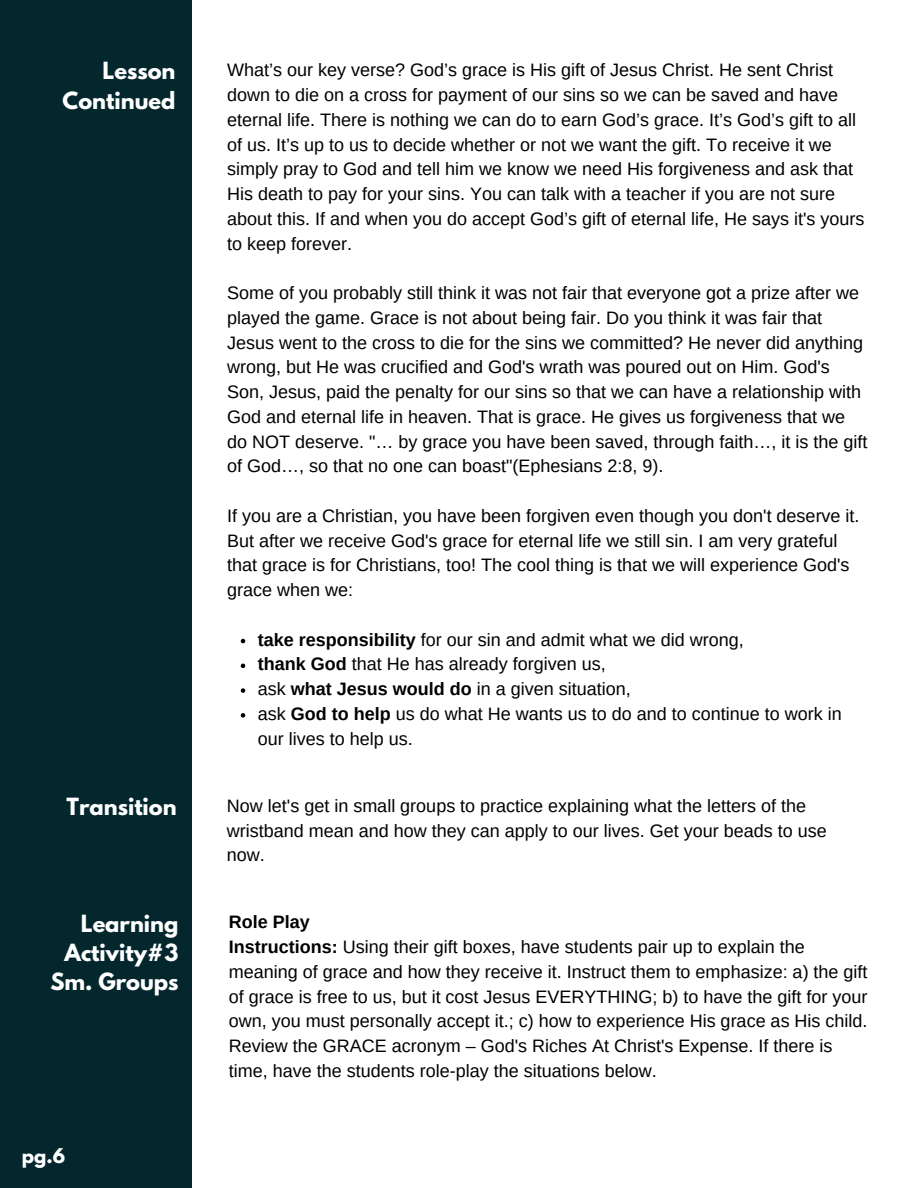
<style>
.page{position:relative;width:918px;height:1188px;background:#fff}
.page>*{position:absolute;margin:0;border:0;box-sizing:border-box;transform-origin:0 0}
.t1{font:700 21px/29.2px "League Spartan";color:#fff;text-align:right}
.t2{font:18px/24.8px "Arimo";color:#000}
.t3{font:700 18px "Arimo";color:#000}
.t4{font:700 18px "League Spartan";color:#fff}
.s1{font-weight:700}
</style>
<div class="page">
<div style="left:0;top:0;width:191px;height:1188px;background:#03272d"></div>
<svg style="left:241px;top:639px;width:4px;height:4px"></svg>
<svg style="left:241px;top:664px;width:4px;height:4px"></svg>
<svg style="left:241px;top:688px;width:4px;height:5px"></svg>
<svg style="left:241px;top:713px;width:4px;height:5px"></svg>
<p class="t1" style="left:63px;top:59px;width:114px">Lesson<br>Continued</p>
<h1 class="t2" style="left:227px;top:58px;width:639px">What’s our key verse? God’s grace is His gift of Jesus Christ. He sent Christ down to die on a cross for payment of our sins so we can be saved and have eternal life. There is nothing we can do to earn God’s grace. It’s God’s gift to all of us. It’s up to us to decide whether or not we want the gift. To receive it we simply pray to God and tell him we know we need His forgiveness and ask that His death to pay for your sins. You can talk with a teacher if you are not sure about this. If and when you do accept God’s gift of eternal life, He says it's yours to keep forever.</h1>
<p class="t2" style="left:227px;top:280px;width:642px">Some of you probably still think it was not fair that everyone got a prize after we played the game. Grace is not about being fair. Do you think it was fair that Jesus went to the cross to die for the sins we committed? He never did anything wrong, but He was crucified and God's wrath was poured out on Him. God's Son, Jesus, paid the penalty for our sins so that we can have a relationship with God and eternal life in heaven. That is grace. He gives us forgiveness that we do NOT deserve. "… by grace you have been saved, through faith…, it is the gift of God…, so that no one can boast"(Ephesians 2:8, 9).</p>
<p class="t2" style="left:227px;top:503px;width:634px">If you are a Christian, you have been forgiven even though you don't deserve it.<br>But after we receive God's grace for eternal life we still sin. I am very grateful that grace is for Christians, too! The cool thing is that we will experience God's grace when we:</p>
<p class="t2" style="left:258px;top:627px;width:487px"><span class="s1">take responsibility</span> for our sin and admit what we did wrong,</p>
<p class="t2" style="left:258px;top:652px;width:349px"><span class="s1">thank God</span> that He has already forgiven us,</p>
<p class="t2" style="left:258px;top:676px;width:374px">ask <span class="s1">what Jesus would do</span> in a given situation,</p>
<p class="t2" style="left:258px;top:701px;width:585px">ask <span class="s1">God to help</span> us do what He wants us to do and to continue to work in our lives to help us.</p>
<p class="t1" style="left:67px;top:794px;width:112px">Transition</p>
<h1 class="t2" style="left:227px;top:793px;width:601px">Now let's get in small groups to practice explaining what the letters of the wristband mean and how they can apply to our lives. Get your beads to use now.</h1>
<p class="t1" style="left:51px;top:911px;width:129px">Learning<br>Activity#3<br>Sm. Groups</p>
<h1 class="t3" style="left:229px;top:912px;width:82px">Role Play</h1>
<p class="t2" style="left:229px;top:935px;width:640px"><span class="s1">Instructions:</span> Using their gift boxes, have students pair up to explain the meaning of grace and how they receive it. Instruct them to emphasize: a) the gift of grace is free to us, but it cost Jesus EVERYTHING; b) to have the gift for your own, you must personally accept it.; c) how to experience His grace as His child.<br>Review the GRACE acronym – God's Riches At Christ's Expense. If there is time, have the students role-play the situations below.</p>
<h2 class="t4" style="left:22px;top:1146px;width:45px">pg.6</h2>
</div>
